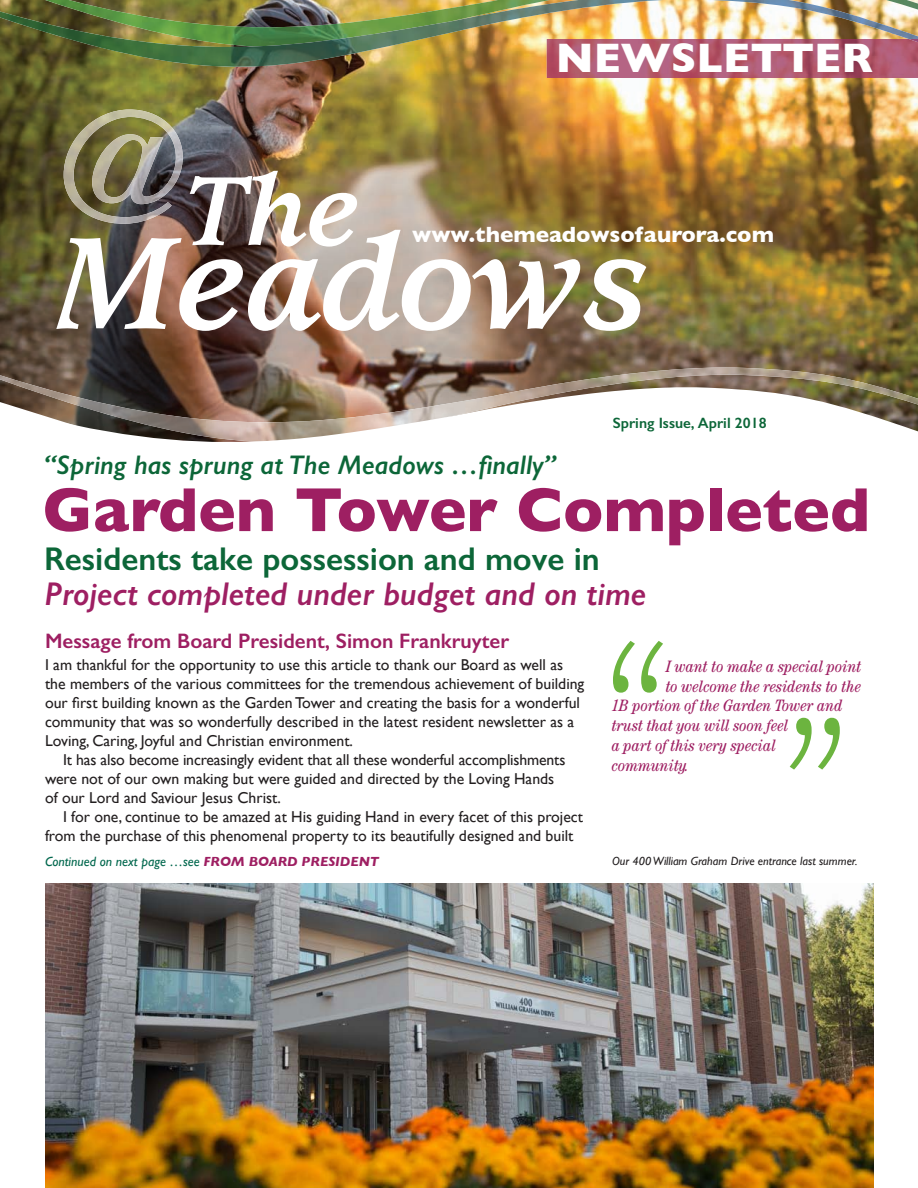
<style>
.page{position:relative;width:918px;height:1188px;background:#fff}
.page>*{position:absolute;margin:0;border:0;box-sizing:border-box;transform-origin:0 0}
.t1{font:italic 300 condensed 189px "Century";color:#6cb43f}
.t2{font:700 63px "Gill Sans";color:#9e1f62}
.t3{font:700 42px "Gill Sans";color:#fff}
.t4{font:italic 600 33px "Gill Sans";color:#9e1f62}
.t5{font:600 33px "Gill Sans";color:#0c6638}
.t6{font:italic 600 27px "Gill Sans";color:#0c6638}
.t7{font:700 22.5px "Gill Sans";color:#fff}
.t8{font:600 21px "Gill Sans";color:#9e1f62}
.t9{font:italic condensed 16.5px "Century";color:#9e1f62}
.t10{font:15.75px/18.9px "Gill Sans";color:#231f20}
.t11{font:600 15px "Gill Sans";color:#0c6638}
.t12{font:italic 13.5px "Gill Sans";color:#01674d}
.t13{font:italic 12px "Gill Sans";color:#231f20}
.s1{font-weight:700;color:#9e1f62}
</style>
<div class="page">
<img style="left:0;top:0;width:918px;height:383px">
<img style="left:0;top:375px;width:112px;height:8px">
<img style="left:510px;top:368px;width:408px;height:15px">
<img style="left:0;top:383px;width:918px;height:59px">
<img style="left:56px;top:171px;width:590px;height:160px">
<img style="left:64px;top:110px;width:119px;height:114px">
<img style="left:45px;top:884px;width:828px;height:304px">
<img style="left:45px;top:0;width:873px;height:46px">
<img style="left:0;top:12px;width:102px;height:36px">
<img style="left:357px;top:20px;width:102px;height:33px">
<img style="left:459px;top:0;width:451px;height:34px">
<img style="left:101px;top:35px;width:256px;height:32px">
<img style="left:891px;top:33px;width:27px;height:6px">
<img style="left:547px;top:39px;width:371px;height:39px">
<svg style="left:909px;top:39px;width:9px;height:3px"></svg>
<h3 class="t3" style="left:556px;top:25px;width:319px">NEWSLETTER</h3>
<h3 class="t7" style="left:412px;top:216px;width:363px">www.themeadowsofaurora.com</h3>
<p class="t11" style="left:613px;top:414px;width:155px">Spring Issue, April 2018</p>
<h3 class="t6" style="left:44px;top:449px;width:513px">“Spring has sprung at The Meadows …finally”</h3>
<h2 class="t2" style="left:43px;top:460px;width:829px">Garden Tower Completed</h2>
<h3 class="t5" style="left:44px;top:539px;width:557px">Residents take possession and move in</h3>
<h3 class="t4" style="left:44px;top:573px;width:604px">Project completed under budget and on time</h3>
<h3 class="t8" style="left:45px;top:628px;width:466px">Message from Board President, Simon Frankruyter</h3>
<p class="t10" style="left:45px;top:656px;width:541px">I am thankful for the opportunity to use this article to thank our Board as well as the members of the various committees for the tremendous achievement of building our first building known as the Garden Tower and creating the basis for a wonderful community that was so wonderfully described in the latest resident newsletter as a Loving, Caring, Joyful and Christian environment.</p>
<p class="t10" style="left:45px;top:750px;width:522px;text-indent:18px">It has also become increasingly evident that all these wonderful accomplishments were not of our own making but were guided and directed by the Loving Hands of our Lord and Saviour Jesus Christ.</p>
<p class="t10" style="left:45px;top:807px;width:540px;text-indent:18px">I for one, continue to be amazed at His guiding Hand in every facet of this project from the purchase of this phenomenal property to its beautifully designed and built</p>
<p class="t12" style="left:45px;top:853px;width:336px">Continued on next page …see <span class="s1">FROM BOARD PRESIDENT</span></p>
<h1 class="t1" style="left:598px;top:603px;width:64px">“</h1>
<p class="t9" style="left:666px;top:657px;width:197px">I want to make a special point</p>
<p class="t9" style="left:666px;top:676px;width:197px">to welcome the residents to the</p>
<p class="t9" style="left:612px;top:696px;width:232px">1B portion of the Garden Tower and</p>
<p class="t9" style="left:612px;top:716px;width:178px">trust that you will soon feel</p>
<p class="t9" style="left:612px;top:736px;width:166px">a part of this very special</p>
<h1 class="t1" style="left:777px;top:678px;width:64px">”</h1>
<p class="t9" style="left:612px;top:756px;width:79px">community.</p>
<p class="t13" style="left:612px;top:854px;width:247px">Our 400 William Graham Drive entrance last summer.</p>
</div>
